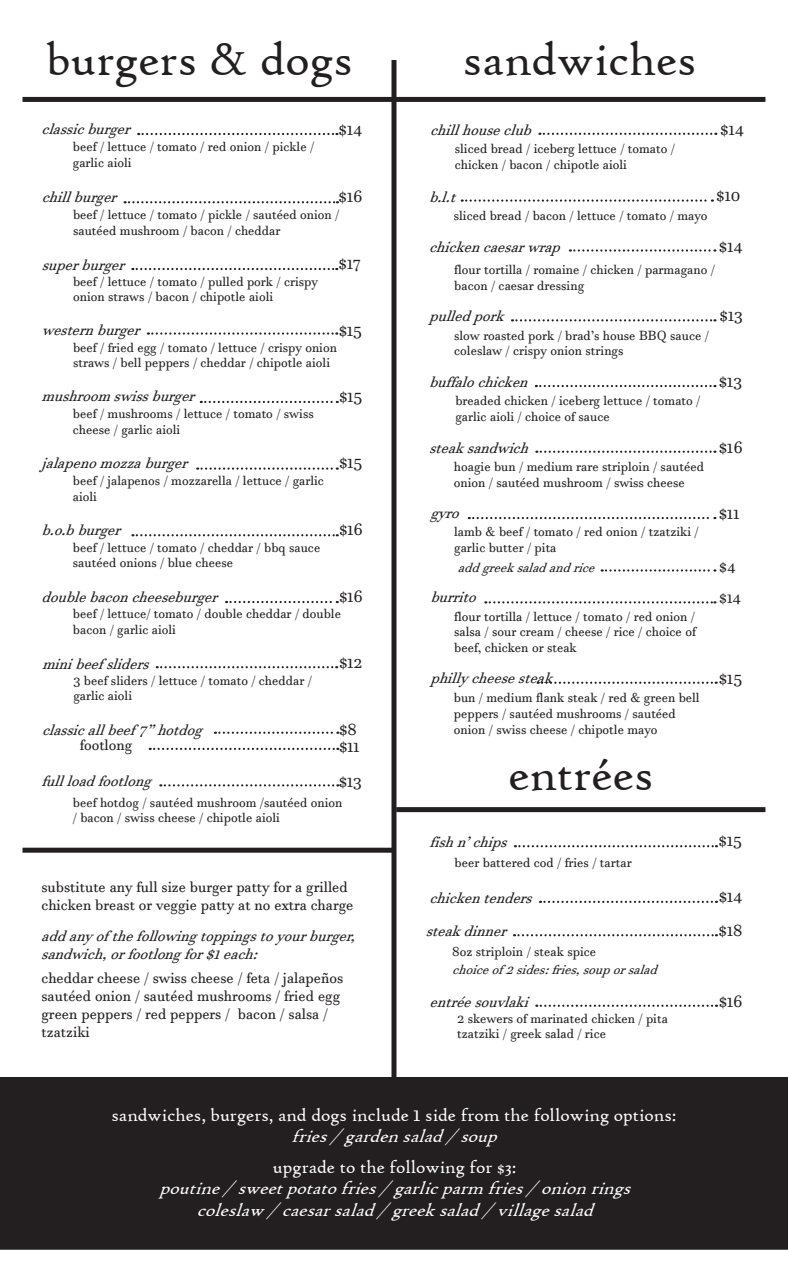
<style>
.page{position:relative;width:788px;height:1283px;background:#fff}
.page>*{position:absolute;margin:0;border:0;box-sizing:border-box;transform-origin:0 0}
.t1{font:48.75px "High Tower Text";color:#231f20}
.t2{font:18.75px/21.2px "High Tower Text";color:#fff;text-align:center}
.t3{font:italic 18.75px/21.2px "High Tower Text";color:#fff;text-align:center}
.t4{font:16.25px "Javanese Text";color:#231f20}
.t5{font:italic 15px/18px "Javanese Text";color:#231f20}
.t6{font:15px/18px "Javanese Text";color:#231f20}
.t7{font:13.12px/15.8px "Javanese Text";color:#231f20}
.t8{font:italic 13.12px "Javanese Text";color:#231f20}
.s1{font-family:"Javanese Text"}
.s2{font-style:italic}
</style>
<div class="page">
<div style="left:0;top:1077px;width:788px;height:172px;background:#231f20"></div>
<div style="left:394px;top:97px;width:371px;height:5px;background:#231f20"></div>
<div style="left:396px;top:807px;width:369px;height:5px;background:#231f20"></div>
<div style="left:391px;top:60px;width:5px;height:1017px;background:#231f20"></div>
<svg style="left:539px;top:133px;width:177px;height:2px"></svg>
<svg style="left:461px;top:199px;width:251px;height:3px"></svg>
<svg style="left:570px;top:249px;width:145px;height:2px"></svg>
<svg style="left:512px;top:319px;width:203px;height:2px"></svg>
<svg style="left:536px;top:450px;width:179px;height:3px"></svg>
<svg style="left:536px;top:385px;width:179px;height:2px"></svg>
<svg style="left:515px;top:845px;width:202px;height:2px"></svg>
<svg style="left:540px;top:900px;width:177px;height:3px"></svg>
<svg style="left:536px;top:1004px;width:181px;height:2px"></svg>
<div style="left:22px;top:97px;width:372px;height:5px;background:#231f20"></div>
<div style="left:22px;top:847px;width:372px;height:5px;background:#231f20"></div>
<svg style="left:125px;top:201px;width:213px;height:2px"></svg>
<svg style="left:132px;top:268px;width:205px;height:2px"></svg>
<svg style="left:148px;top:332px;width:189px;height:3px"></svg>
<svg style="left:157px;top:666px;width:180px;height:2px"></svg>
<svg style="left:138px;top:133px;width:199px;height:2px"></svg>
<svg style="left:160px;top:784px;width:178px;height:2px"></svg>
<svg style="left:201px;top:401px;width:137px;height:2px"></svg>
<svg style="left:197px;top:467px;width:141px;height:3px"></svg>
<svg style="left:132px;top:534px;width:206px;height:2px"></svg>
<svg style="left:226px;top:601px;width:112px;height:2px"></svg>
<svg style="left:150px;top:748px;width:188px;height:2px"></svg>
<svg style="left:215px;top:731px;width:123px;height:3px"></svg>
<svg style="left:468px;top:517px;width:247px;height:2px"></svg>
<svg style="left:601px;top:569px;width:114px;height:2px"></svg>
<svg style="left:514px;top:934px;width:203px;height:2px"></svg>
<svg style="left:485px;top:601px;width:230px;height:2px"></svg>
<svg style="left:537px;top:681px;width:179px;height:3px"></svg>
<h1 class="t1" style="left:46px;top:31px;width:308px">burgers &amp; dogs</h1>
<p class="t5" style="left:42px;top:120px;width:101px">classicburger</p>
<p class="t7" style="left:73px;top:139px;width:243px">beef / lettuce / tomato / red onion / pickle / garlic aioli</p>
<p class="t4" style="left:338px;top:120px;width:25px">$14</p>
<p class="t4" style="left:338px;top:187px;width:25px">$16</p>
<p class="t5" style="left:42px;top:188px;width:87px">chillburger</p>
<p class="t7" style="left:73px;top:207px;width:268px">beef / lettuce / tomato / pickle / sautéed onion / sautéed mushroom / bacon / cheddar</p>
<p class="t5" style="left:42px;top:256px;width:95px">superburger</p>
<p class="t7" style="left:73px;top:273px;width:246px">beef / lettuce / tomato / pulled pork / crispy onion straws / bacon / chipotle aioli</p>
<p class="t4" style="left:338px;top:254px;width:24px">$17</p>
<p class="t5" style="left:42px;top:320px;width:110px">westernburger</p>
<p class="t7" style="left:73px;top:339px;width:265px">beef / fried egg / tomato / lettuce / crispy onion straws / bell peppers / cheddar / chipotle aioli</p>
<p class="t4" style="left:339px;top:320px;width:25px">$15</p>
<p class="t5" style="left:42px;top:387px;width:165px">mushroomswissburger</p>
<p class="t7" style="left:73px;top:406px;width:242px">beef / mushrooms / lettuce / tomato / swiss cheese / garlic aioli</p>
<p class="t5" style="left:42px;top:454px;width:158px">jalapenomozzaburger</p>
<p class="t7" style="left:73px;top:472px;width:252px">beef / jalapenos / mozzarella / lettuce / garlic aioli</p>
<p class="t5" style="left:42px;top:520px;width:91px">b.o.bburger</p>
<p class="t7" style="left:73px;top:539px;width:249px">beef / lettuce / tomato / cheddar / bbq sauce sautéed onions / blue cheese</p>
<p class="t4" style="left:339px;top:386px;width:25px">$15</p>
<p class="t4" style="left:339px;top:453px;width:25px">$15</p>
<p class="t4" style="left:339px;top:520px;width:25px">$16</p>
<p class="t4" style="left:339px;top:586px;width:25px">$16</p>
<p class="t5" style="left:42px;top:587px;width:188px">doublebaconcheeseburger</p>
<p class="t7" style="left:73px;top:606px;width:269px">beef / lettuce/ tomato / double cheddar / double bacon / garlic aioli</p>
<p class="t5" style="left:42px;top:654px;width:119px">minibeefsliders</p>
<p class="t7" style="left:73px;top:672px;width:240px">3 beef sliders / lettuce / tomato / cheddar / garlic aioli</p>
<p class="t4" style="left:339px;top:653px;width:25px">$12</p>
<p class="t5" style="left:42px;top:720px;width:172px">classicallbeef7”hotdog</p>
<p class="t4" style="left:339px;top:719px;width:19px">$8</p>
<p class="t6" style="left:80px;top:736px;width:54px">footlong</p>
<p class="t4" style="left:339px;top:736px;width:22px">$11</p>
<p class="t5" style="left:42px;top:772px;width:122px">fullloadfootlong</p>
<p class="t7" style="left:73px;top:794px;width:271px">beef hotdog / sautéed mushroom /sautéed onion / bacon / swiss cheese / chipotle aioli</p>
<p class="t4" style="left:339px;top:772px;width:25px">$13</p>
<p class="t6" style="left:42px;top:878px;width:313px">substitute any full size burger patty for a grilled chicken breast or veggie patty at no extra charge</p>
<p class="t5" style="left:41px;top:927px;width:326px">addanyofthefollowingtoppingstoyourburger, sandwich,orfootlongfor$1each:</p>
<p class="t6" style="left:42px;top:968px;width:303px">cheddar cheese / swiss cheese / feta / jalapeños sautéed onion / sautéed mushrooms / fried egg green peppers / red peppers / bacon / salsa / tzatziki</p>
<h1 class="t1" style="left:463px;top:31px;width:235px">sandwiches</h1>
<p class="t5" style="left:430px;top:121px;width:114px">chillhouseclub</p>
<p class="t7" style="left:455px;top:141px;width:222px">sliced bread / iceberg lettuce / tomato / chicken / bacon / chipotle aioli</p>
<p class="t5" style="left:429px;top:187px;width:39px">b.l.t</p>
<p class="t7" style="left:454px;top:207px;width:255px">sliced bread / bacon / lettuce / tomato / mayo</p>
<p class="t4" style="left:720px;top:120px;width:25px">$14</p>
<p class="t4" style="left:716px;top:185px;width:26px">$10</p>
<p class="t4" style="left:718px;top:236px;width:25px">$14</p>
<p class="t5" style="left:429px;top:237px;width:143px">chickencaesarwrap</p>
<p class="t7" style="left:454px;top:261px;width:262px">flour tortilla / romaine / chicken / parmagano / bacon / caesar dressing</p>
<p class="t5" style="left:429px;top:307px;width:87px">pulledpork</p>
<p class="t7" style="left:454px;top:327px;width:256px">slow roasted pork / brad’s house BBQ sauce / coleslaw / crispy onion strings</p>
<p class="t5" style="left:429px;top:373px;width:111px">buffalochicken</p>
<p class="t7" style="left:455px;top:393px;width:246px">breaded chicken / iceberg lettuce / tomato / garlic aioli / choice of sauce</p>
<p class="t5" style="left:429px;top:438px;width:112px">steaksandwich</p>
<p class="t7" style="left:454px;top:458px;width:252px">hoagie bun / medium rare striploin / sautéed onion / sautéed mushroom / swiss cheese</p>
<p class="t5" style="left:430px;top:504px;width:41px">gyro</p>
<p class="t7" style="left:454px;top:524px;width:246px">lamb &amp; beef / tomato / red onion / tzatziki / garlic butter / pita</p>
<p class="t4" style="left:719px;top:306px;width:25px">$13</p>
<p class="t4" style="left:718px;top:372px;width:25px">$13</p>
<p class="t4" style="left:718px;top:438px;width:25px">$16</p>
<p class="t4" style="left:718px;top:503px;width:22px">$11</p>
<p class="t8" style="left:458px;top:559px;width:148px">addgreeksaladandrice</p>
<p class="t6" style="left:719px;top:557px;width:18px">$4</p>
<p class="t5" style="left:430px;top:588px;width:58px">burrito</p>
<p class="t7" style="left:454px;top:608px;width:243px;text-align:justify">flour tortilla / lettuce / tomato / red onion / salsa / sour cream / cheese / rice / choice of beef, chicken or steak</p>
<p class="t5" style="left:430px;top:668px;width:134px">phillycheesesteak</p>
<p class="t7" style="left:454px;top:689px;width:247px">bun / medium flank steak / red &amp; green bell peppers / sautéed mushrooms / sautéed onion / swiss cheese / chipotle mayo</p>
<h1 class="t1" style="left:508px;top:746px;width:146px">entrées</h1>
<p class="t6" style="left:719px;top:589px;width:23px">$14</p>
<p class="t4" style="left:718px;top:668px;width:25px">$15</p>
<p class="t5" style="left:429px;top:833px;width:90px">fishn’chips</p>
<p class="t4" style="left:718px;top:831px;width:25px">$15</p>
<p class="t7" style="left:454px;top:854px;width:179px">beer battered cod / fries / tartar</p>
<p class="t5" style="left:429px;top:888px;width:115px">chickentenders</p>
<p class="t4" style="left:718px;top:886px;width:25px">$14</p>
<p class="t5" style="left:425px;top:921px;width:93px">steakdinner</p>
<p class="t4" style="left:718px;top:920px;width:25px">$18</p>
<p class="t8" style="left:452px;top:961px;width:216px">choiceof2sides:fries,souporsalad</p>
<p class="t7" style="left:452px;top:943px;width:145px">8oz striploin / steak spice</p>
<p class="t5" style="left:429px;top:992px;width:111px">entréesouvlaki</p>
<p class="t7" style="left:457px;top:1010px;width:212px">2 skewers of marinated chicken / pita tzatziki / greek salad / rice</p>
<p class="t4" style="left:718px;top:991px;width:25px">$16</p>
<h2 class="t2" style="left:111px;top:1104px;width:566px">sandwiches, burgers, and dogs include <span class="s1">1</span> side from the following options: <span class="s2">fries/ gardensalad/ soup</span></h2>
<h2 class="t2" style="left:273px;top:1156px;width:245px">upgrade to the following for $3:</h2>
<h2 class="t3" style="left:159px;top:1177px;width:479px">poutine/ sweetpotatofries/ garlicparm fries/ onionrings coleslaw / caesarsalad/ greeksalad/ villagesalad</h2>
</div>
